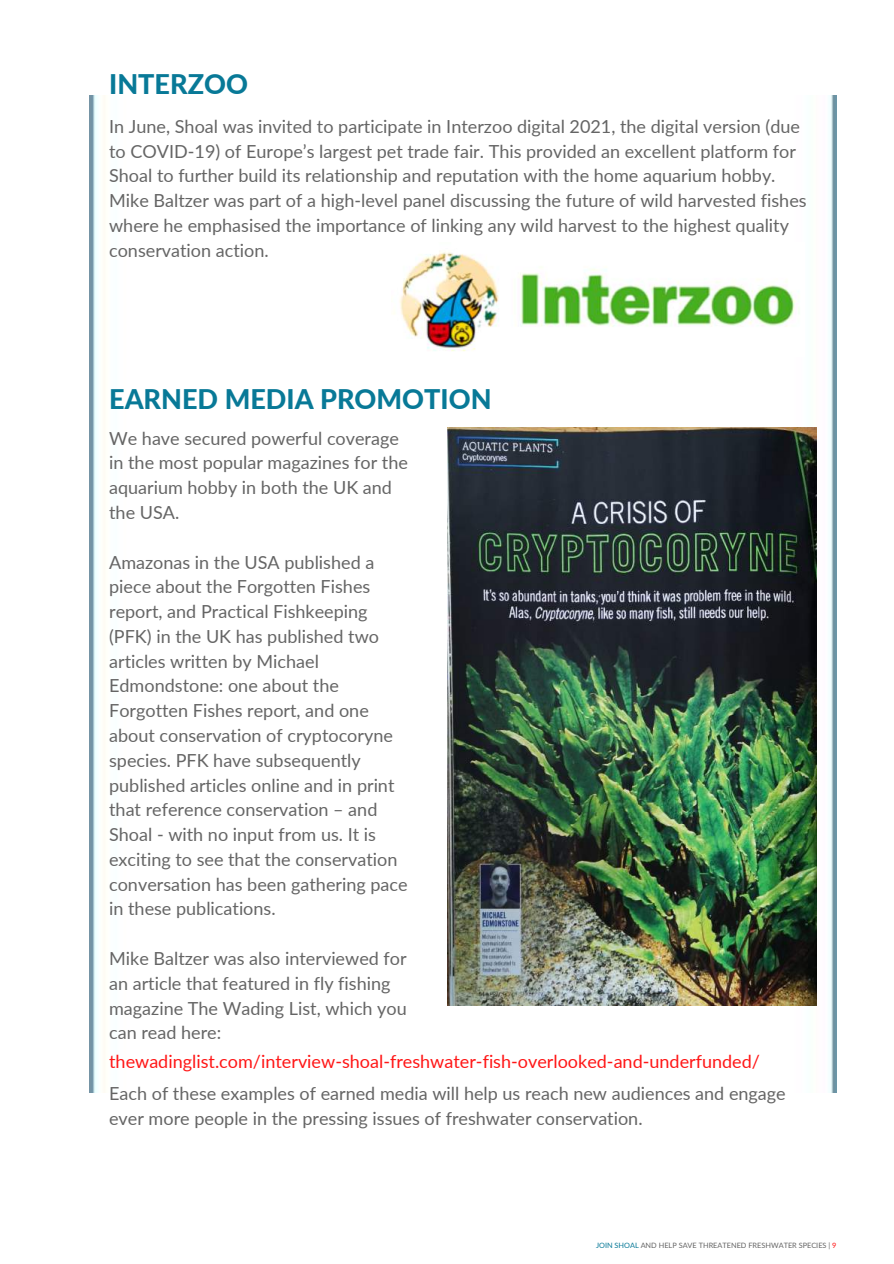
<style>
.page{position:relative;width:894px;height:1264px;background:#fff}
.page>*{position:absolute;margin:0;border:0;box-sizing:border-box;transform-origin:0 0}
.t1{font:800 27px "Lato";color:#087997}
.t2{font:18px/24.8px "Lato";color:#656565}
.t3{font:18px "Lato";color:#ff1616}
.t4{font:7.35px "Lato";color:#656565}
.s1{color:#087997}
.s2{color:#ff1616}
</style>
<div class="page">
<img style="left:89px;top:95px;width:747px;height:997px">
<img style="left:391px;top:243px;width:413px;height:113px">
<img style="left:447px;top:427px;width:369px;height:578px">
<h1 class="t1" style="left:109px;top:67px;width:140px">INTERZOO</h1>
<p class="t2" style="left:109px;top:113px;width:698px">In June, Shoal was invited to participate in Interzoo digital 2021, the digital version (due to COVID-19) of Europe’s largest pet trade fair. This provided an excellent platform for Shoal to further build its relationship and reputation with the home aquarium hobby.<br>Mike Baltzer was part of a high-level panel discussing the future of wild harvested fishes where he emphasised the importance of linking any wild harvest to the highest quality conservation action.</p>
<h1 class="t1" style="left:109px;top:382px;width:384px">EARNED MEDIA PROMOTION</h1>
<p class="t2" style="left:109px;top:425px;width:300px">We have secured powerful coverage in the most popular magazines for the aquarium hobby in both the UK and the USA.</p>
<p class="t2" style="left:109px;top:549px;width:300px">Amazonas in the USA published a piece about the Forgotten Fishes report, and Practical Fishkeeping (PFK) in the UK has published two articles written by Michael<br>Edmondstone: one about the<br>Forgotten Fishes report, and one about conservation of cryptocoryne species. PFK have subsequently published articles online and in print that reference conservation – and<br>Shoal - with no input from us. It is exciting to see that the conservation conversation has been gathering pace in these publications.</p>
<p class="t2" style="left:109px;top:945px;width:299px">Mike Baltzer was also interviewed for an article that featured in fly fishing magazine The Wading List, which you can read here:</p>
<p class="t3" style="left:109px;top:1049px;width:652px">thewadinglist.com/interview-shoal-freshwater-fish-overlooked-and-underfunded/</p>
<p class="t2" style="left:109px;top:1081px;width:678px">Each of these examples of earned media will help us reach new audiences and engage ever more people in the pressing issues of freshwater conservation.</p>
<p class="t4" style="left:596px;top:1241px;width:242px"><span class="s1">JOIN SHOAL</span> AND HELP SAVE THREATENED FRESHWATER SPECIES | <span class="s2">9</span></p>
</div>
